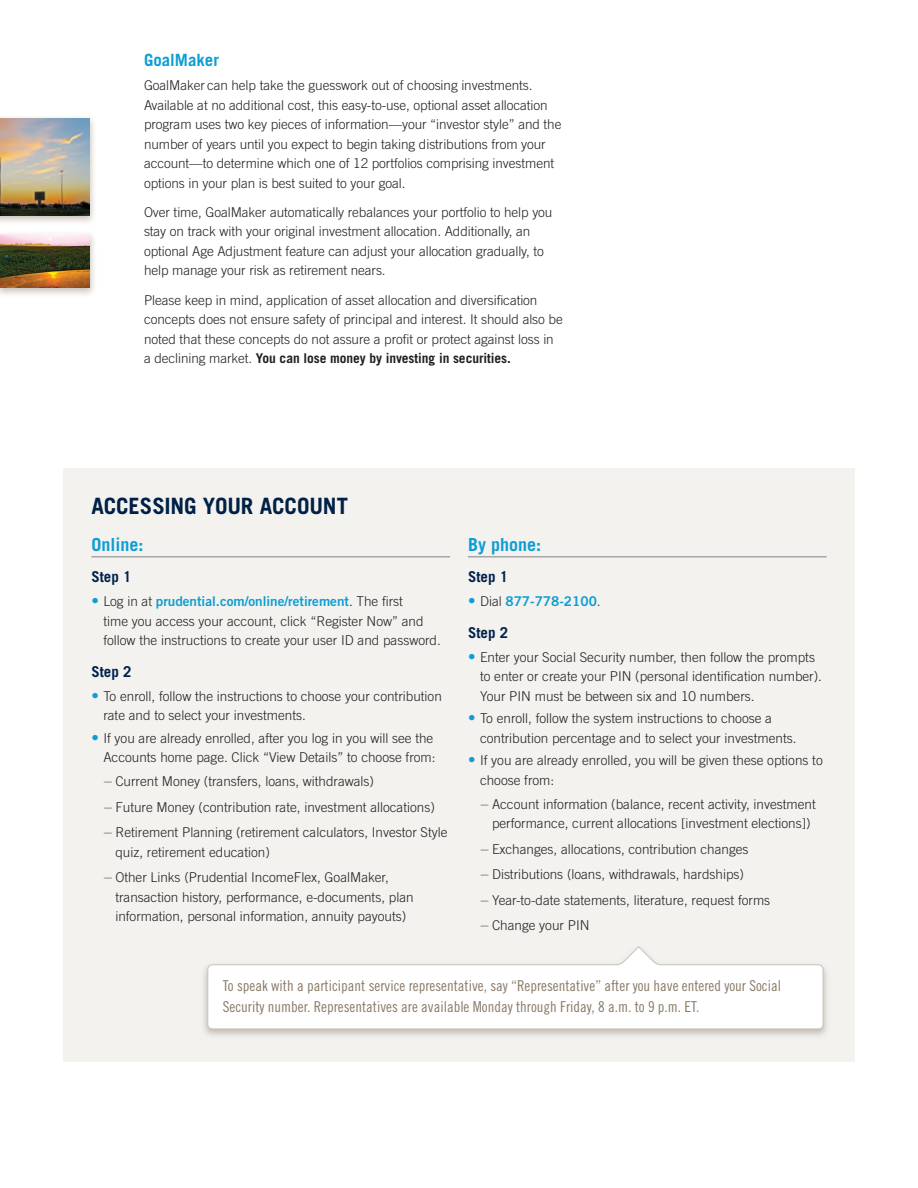
<style>
.page{position:relative;width:918px;height:1188px;background:#fff}
.page>*{position:absolute;margin:0;border:0;box-sizing:border-box;transform-origin:0 0}
.Heading_2{font:700 22.5px "Trade Gothic LT Std";letter-spacing:-.005em;color:#002045}
.Heading_2-2{font:700 18px "Trade Gothic LT Std";color:#0e9ed3}
.Heading_2-3{font:700 16.8px "Trade Gothic LT Std";color:#0e9ed3}
.sidebar_3_Body_text{font:15px/21px "Trade Gothic LT Std Cn 18";color:#8a7966}
.Body{font:700 15px "Trade Gothic LT Std";color:#00214d}
.Body-2{font:300 13.5px/19.5px "Trade Gothic LT Std";color:#231f20}
.t1{font:13.5px "Trade Gothic LT Std Bd 2";color:#0e9ed3}
.s1{font-weight:700}
.s2{font-size:15px;color:#0e9ed3}
.s3{font-family:"Trade Gothic LT Std Bd 2";font-weight:400;color:#0e9ed3}
.s4{font-size:15px;color:#8a7966}
.s5{font-family:"Trade Gothic LT Std";font-weight:300;font-size:15px}
.s6{font-family:"Trade Gothic LT Std";font-weight:300;color:#231f20}
</style>
<div class="page">
<div style="left:63px;top:468px;width:792px;height:594px;background:#f3f2ef"></div>
<svg style="left:0;top:233px;width:94px;height:62px"></svg>
<img style="left:0;top:234px;width:90px;height:54px">
<img style="left:204px;top:968px;width:623px;height:68px">
<svg style="left:207px;top:946px;width:617px;height:84px"></svg>
<hr style="left:91px;top:557px;width:359px;height:1px;background:#808083">
<hr style="left:468px;top:557px;width:359px;height:1px;background:#808083">
<svg style="left:0;top:117px;width:94px;height:105px"></svg>
<img style="left:0;top:118px;width:90px;height:98px">
<p class="Heading_2-3" style="left:144px;top:50px;width:77px">GoalMaker</p>
<p class="Body-2" style="left:144px;top:75px;width:419px">GoalMaker can help take the guesswork out of choosing investments.<br>Available at no additional cost, this easy-to-use, optional asset allocation program uses two key pieces of information—your “investor style” and the number of years until you expect to begin taking distributions from your account—to determine which one of 12 portfolios comprising investment options in your plan is best suited to your goal.</p>
<p class="Body-2" style="left:144px;top:202px;width:410px">Over time, GoalMaker automatically rebalances your portfolio to help you stay on track with your original investment allocation. Additionally, an optional Age Adjustment feature can adjust your allocation gradually, to help manage your risk as retirement nears.</p>
<p class="Body-2" style="left:144px;top:290px;width:420px">Please keep in mind, application of asset allocation and diversification concepts does not ensure safety of principal and interest. It should also be noted that these concepts do not assure a profit or protect against loss in a declining market. <span class="s1">You can lose money by investing in securities.</span></p>
<p class="Heading_2" style="left:91px;top:492px;width:258px">ACCESSING YOUR ACCOUNT</p>
<p class="Heading_2-2" style="left:91px;top:533px;width:54px">Online:</p>
<p class="Body" style="left:91px;top:567px;width:42px">Step 1</p>
<p class="Body-2" style="left:103px;top:591px;width:339px;text-indent:-12px"><span class="s2">•</span> Log in at <span class="s3">prudential.com/online/retirement</span>. The first<br>time you access your account, click “Register Now” and follow the instructions to create your user ID and password.</p>
<p class="Body" style="left:91px;top:662px;width:42px">Step 2</p>
<p class="Body-2" style="left:103px;top:686px;width:340px;text-indent:-12px"><span class="s2">•</span> To enroll, follow the instructions to choose your contribution rate and to select your investments.</p>
<p class="Body-2" style="left:91px;top:728px;width:346px;text-align:right"><span class="s2">•</span> If you are already enrolled, after you log in you will see the<br>Accounts home page. Click “View Details” to choose from:</p>
<p class="Body-2" style="left:103px;top:771px;width:272px"><span class="s4">−</span> Current Money (transfers, loans, withdrawals)</p>
<p class="Body-2" style="left:103px;top:797px;width:333px"><span class="s4">−</span> Future Money (contribution rate, investment allocations)</p>
<p class="Body-2" style="left:115px;top:822px;width:334px;text-indent:-12px"><span class="s4">−</span> Retirement Planning (retirement calculators, Investor Style quiz, retirement education)</p>
<p class="Body-2" style="left:115px;top:867px;width:300px;text-indent:-12px"><span class="s4">−</span> Other Links (Prudential IncomeFlex, GoalMaker, transaction history, performance, e-documents, plan information, personal information, annuity payouts)</p>
<p class="Heading_2-2" style="left:468px;top:533px;width:75px">By phone:</p>
<p class="Body" style="left:468px;top:567px;width:42px">Step 1</p>
<p class="t1" style="left:468px;top:593px;width:134px"><span class="s5">•</span> <span class="s6">Dial</span> 877-778-2100<span class="s6">.</span></p>
<p class="Body" style="left:468px;top:623px;width:42px">Step 2</p>
<p class="Body-2" style="left:480px;top:647px;width:344px;text-indent:-12px"><span class="s2">•</span> Enter your Social Security number, then follow the prompts to enter or create your PIN (personal identification number).<br>Your PIN must be between six and 10 numbers.</p>
<p class="Body-2" style="left:480px;top:708px;width:318px;text-indent:-12px"><span class="s2">•</span> To enroll, follow the system instructions to choose a contribution percentage and to select your investments.</p>
<p class="Body-2" style="left:480px;top:750px;width:344px;text-indent:-12px"><span class="s2">•</span> If you are already enrolled, you will be given these options to choose from:</p>
<p class="Body-2" style="left:480px;top:794px;width:337px;text-align:center"><span class="s4">−</span> Account information (balance, recent activity, investment performance, current allocations [investment elections])</p>
<p class="Body-2" style="left:480px;top:839px;width:270px"><span class="s4">−</span> Exchanges, allocations, contribution changes</p>
<p class="Body-2" style="left:480px;top:864px;width:266px"><span class="s4">−</span> Distributions (loans, withdrawals, hardships)</p>
<p class="Body-2" style="left:480px;top:890px;width:292px"><span class="s4">−</span> Year-to-date statements, literature, request forms</p>
<p class="Body-2" style="left:480px;top:915px;width:111px"><span class="s4">−</span> Change your PIN</p>
<p class="sidebar_3_Body_text" style="left:223px;top:975px;width:560px">To speak with a participant service representative, say “Representative” after you have entered your Social<br>Security number. Representatives are available Monday through Friday, 8 a.m. to 9 p.m. ET.</p>
</div>
